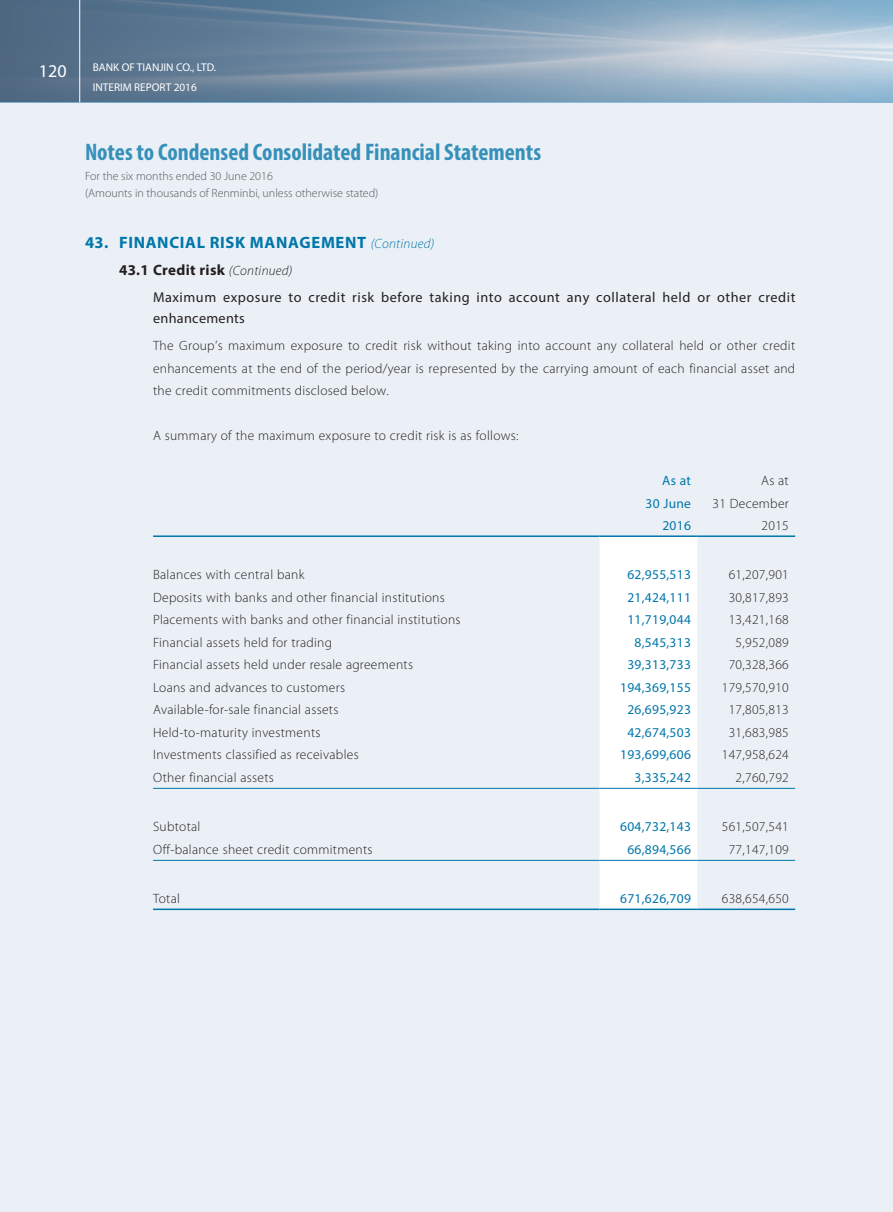
<style>
.page{position:relative;width:893px;height:1212px;background:#ebf0f6}
.page>*{position:absolute;margin:0;border:0;box-sizing:border-box;transform-origin:0 0}
.t1{font:700 condensed 24px "Myriad Pro";color:#3590ba}
.t2{font:18px "Myriad Pro";color:#fff}
.t3{font:700 16.5px "Myriad Pro";color:#0076a9}
.t4{font:700 15px "Myriad Pro";letter-spacing:.02em;color:#231f20}
.t5{font:14.25px/21px "Myriad Pro";letter-spacing:.04em;color:#231f20}
.t6{font:300 13.5px/22.5px "Myriad Pro";letter-spacing:.02em;color:#231f20;text-align:justify}
.t7{font:13.5px/22.5px "Myriad Pro";letter-spacing:.02em;color:#0076a9;text-align:right}
.t8{font:italic 300 13.5px "Myriad Pro";letter-spacing:.02em;color:#0076a9}
.t9{font:300 12px/16.5px "Myriad Pro";color:#57585a}
.t10{font:11.25px/19.5px "Myriad Pro";color:#fff}
.s1{font-weight:700;font-style:normal;font-size:16.5px}
.s2{font-weight:300;font-style:italic;font-size:13.5px}
</style>
<div class="page">
<svg style="left:0;top:0;width:892px;height:102px;background:#7f99af"></svg>
<hr style="left:79px;top:0;width:1px;height:102px;background:#fff">
<hr style="left:892px;top:0;width:1px;height:102px;background:#fff">
<div style="left:600px;top:537px;width:97px;height:371px;background:#fff"></div>
<hr style="left:153px;top:535px;width:447px;height:2px;background:#0076a9">
<hr style="left:600px;top:535px;width:97px;height:2px;background:#0076a9">
<hr style="left:697px;top:535px;width:98px;height:2px;background:#0076a9">
<hr style="left:153px;top:788px;width:447px;height:1px;background:#0076a9">
<hr style="left:600px;top:788px;width:97px;height:1px;background:#0076a9">
<hr style="left:697px;top:788px;width:98px;height:1px;background:#0076a9">
<hr style="left:153px;top:860px;width:447px;height:1px;background:#0076a9">
<hr style="left:600px;top:860px;width:97px;height:1px;background:#0076a9">
<hr style="left:697px;top:860px;width:98px;height:1px;background:#0076a9">
<hr style="left:153px;top:908px;width:447px;height:2px;background:#0076a9">
<hr style="left:600px;top:908px;width:97px;height:2px;background:#0076a9">
<hr style="left:697px;top:908px;width:98px;height:2px;background:#0076a9">
<h2 class="t2" style="left:39px;top:60px;width:29px">120</h2>
<p class="t10" style="left:93px;top:58px;width:125px">BANK OF TIANJIN CO., LTD.<br>INTERIM REPORT 2016</p>
<h1 class="t1" style="left:85px;top:137px;width:458px">Notes to Condensed Consolidated Financial Statements</h1>
<p class="t9" style="left:85px;top:168px;width:295px">For the six months ended 30 June 2016<br>(Amounts in thousands of Renminbi, unless otherwise stated)</p>
<p class="t3" style="left:85px;top:231px;width:35px">43. FINANCIAL</p>
<p class="t3" style="left:210px;top:231px;width:10px">RISK</p>
<p class="t3" style="left:250px;top:231px;width:13px">MANAG</p>
<p class="t8" style="left:312px;top:236px;width:124px"><span class="s1">EMENT</span> (Continued)</p>
<p class="t4" style="left:119px;top:260px;width:175px">43.1 Credit risk <span class="s2">(Continued)</span></p>
<p class="t5" style="left:153px;top:287px;width:644px">Maximum exposure to credit risk before taking into account any collateral held or other credit enhancements</p>
<p class="t6" style="left:153px;top:335px;width:644px">The Group’s maximum exposure to credit risk without taking into account any collateral held or other credit enhancements at the end of the period/year is represented by the carrying amount of each financial asset and the credit commitments disclosed below.</p>
<p class="t6" style="left:153px;top:425px;width:367px">A summary of the maximum exposure to credit risk is as follows:</p>
<p class="t7" style="left:646px;top:469px;width:47px">As at<br>30 June</p>
<p class="t6" style="left:712px;top:470px;width:78px;text-align:right">As at<br>31 December</p>
<p class="t7" style="left:662px;top:514px;width:30px">2016</p>
<p class="t6" style="left:762px;top:515px;width:29px">2015</p>
<p class="t6" style="left:153px;top:564px;width:153px">Balances with central bank</p>
<p class="t7" style="left:627px;top:563px;width:65px">62,955,513</p>
<p class="t6" style="left:729px;top:564px;width:62px">61,207,901</p>
<p class="t6" style="left:153px;top:586px;width:293px">Deposits with banks and other financial institutions</p>
<p class="t7" style="left:627px;top:586px;width:65px">21,424,111</p>
<p class="t6" style="left:729px;top:586px;width:62px">30,817,893</p>
<p class="t6" style="left:153px;top:609px;width:309px">Placements with banks and other financial institutions</p>
<p class="t7" style="left:627px;top:608px;width:65px">11,719,044</p>
<p class="t6" style="left:729px;top:609px;width:62px">13,421,168</p>
<p class="t6" style="left:153px;top:631px;width:181px">Financial assets held for trading</p>
<p class="t7" style="left:635px;top:631px;width:58px">8,545,313</p>
<p class="t6" style="left:736px;top:631px;width:55px">5,952,089</p>
<p class="t6" style="left:153px;top:654px;width:261px">Financial assets held under resale agreements</p>
<p class="t7" style="left:627px;top:653px;width:65px">39,313,733</p>
<p class="t6" style="left:729px;top:654px;width:62px">70,328,366</p>
<p class="t6" style="left:153px;top:676px;width:193px">Loans and advances to customers</p>
<p class="t7" style="left:620px;top:676px;width:72px">194,369,155</p>
<p class="t6" style="left:722px;top:676px;width:68px">179,570,910</p>
<p class="t6" style="left:153px;top:699px;width:187px">Available-for-sale financial assets</p>
<p class="t7" style="left:627px;top:698px;width:65px">26,695,923</p>
<p class="t6" style="left:729px;top:699px;width:62px">17,805,813</p>
<p class="t6" style="left:153px;top:721px;width:169px">Held-to-maturity investments</p>
<p class="t7" style="left:627px;top:721px;width:65px">42,674,503</p>
<p class="t6" style="left:729px;top:721px;width:62px">31,683,985</p>
<p class="t6" style="left:153px;top:744px;width:207px">Investments classified as receivables</p>
<p class="t7" style="left:620px;top:743px;width:72px">193,699,606</p>
<p class="t6" style="left:722px;top:744px;width:68px">147,958,624</p>
<p class="t6" style="left:153px;top:766px;width:122px">Other financial assets</p>
<p class="t7" style="left:635px;top:766px;width:58px">3,335,242</p>
<p class="t6" style="left:736px;top:766px;width:55px">2,760,792</p>
<p class="t6" style="left:153px;top:816px;width:49px">Subtotal</p>
<p class="t7" style="left:620px;top:815px;width:72px">604,732,143</p>
<p class="t6" style="left:722px;top:816px;width:68px">561,507,541</p>
<p class="t6" style="left:153px;top:838px;width:221px">Off-balance sheet credit commitments</p>
<p class="t7" style="left:627px;top:838px;width:65px">66,894,566</p>
<p class="t6" style="left:729px;top:838px;width:62px">77,147,109</p>
<p class="t6" style="left:153px;top:888px;width:28px">Total</p>
<p class="t7" style="left:620px;top:887px;width:72px">671,626,709</p>
<p class="t6" style="left:722px;top:888px;width:68px">638,654,650</p>
</div>
